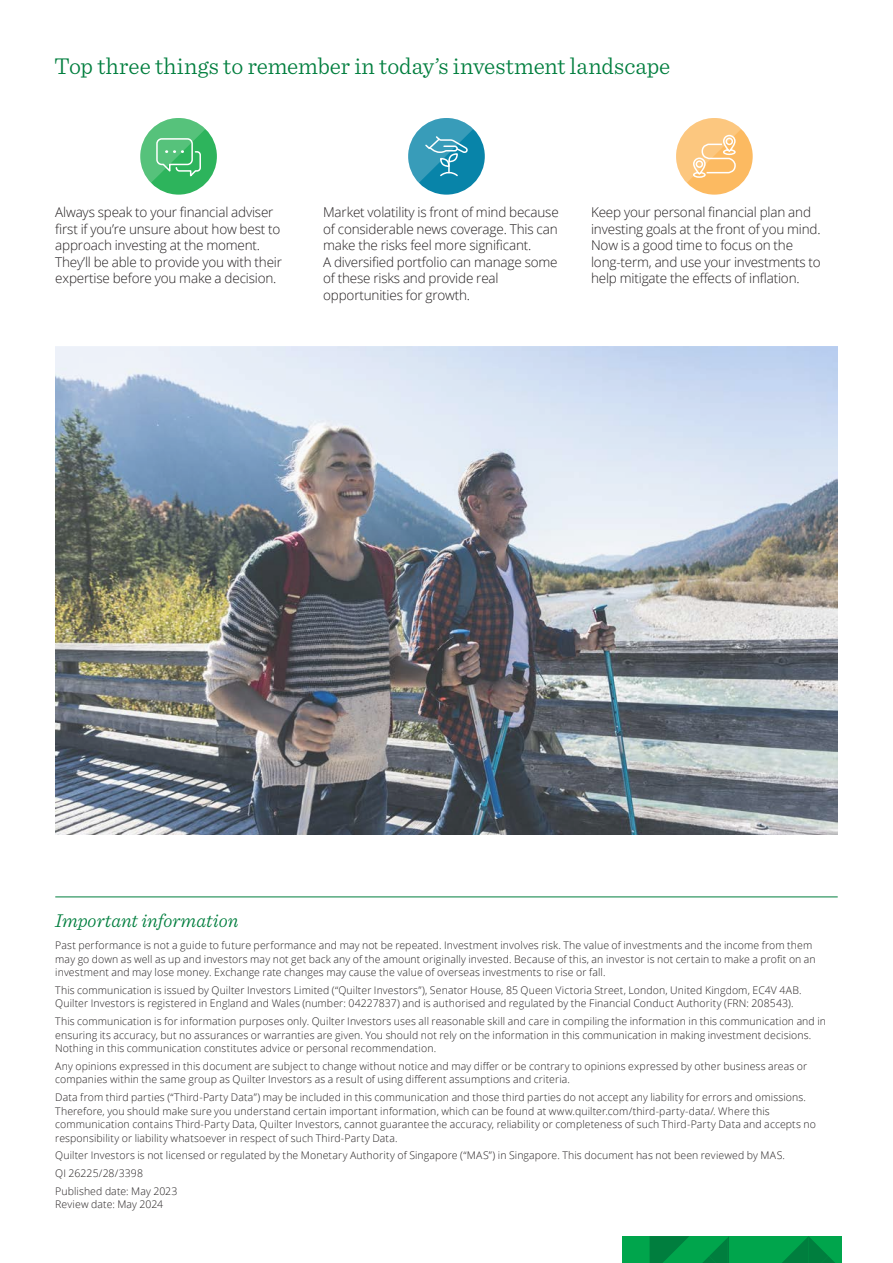
<style>
.page{position:relative;width:893px;height:1263px;background:#fff}
.page>*{position:absolute;margin:0;border:0;box-sizing:border-box;transform-origin:0 0}
.t1{font:300 24px "Sentinel";color:#007e3e}
.t2{font:italic 300 19.5px "Sentinel";color:#007e3e}
.t3{font:300 13.5px/16.5px "Open Sans";letter-spacing:-.015em;color:#231f20}
.t4{font:300 10.5px/13.5px "Open Sans";letter-spacing:.01em;color:#231f20}
</style>
<div class="page">
<svg style="left:622px;top:1236px;width:220px;height:27px;fill:#00a54c"></svg>
<div style="left:140px;top:118px;width:77px;height:77px;background:#2db45c;border-radius:50%"></div>
<svg style="left:140px;top:118px;width:65px;height:65px"></svg>
<div style="left:408px;top:118px;width:77px;height:77px;background:#0884a9;border-radius:50%"></div>
<svg style="left:408px;top:118px;width:65px;height:65px"></svg>
<div style="left:676px;top:118px;width:77px;height:77px;background:#fcba61;border-radius:50%"></div>
<svg style="left:676px;top:118px;width:65px;height:65px"></svg>
<hr style="left:55px;top:896px;width:783px;height:1px;background:#007e3e">
<img style="left:55px;top:347px;width:783px;height:487px">
<h1 class="t1" style="left:54px;top:49px;width:618px">Top three things to remember in today’s investment landscape</h1>
<p class="t3" style="left:55px;top:204px;width:228px">Always speak to your financial adviser first if you’re unsure about how best to approach investing at the moment.<br>They’ll be able to provide you with their expertise before you make a decision.</p>
<p class="t3" style="left:323px;top:204px;width:237px">Market volatility is front of mind because of considerable news coverage. This can make the risks feel more significant.<br>A diversified portfolio can manage some of these risks and provide real opportunities for growth.</p>
<p class="t3" style="left:591px;top:204px;width:231px">Keep your personal financial plan and investing goals at the front of you mind.<br>Now is a good time to focus on the long-term, and use your investments to help mitigate the effects of inflation.</p>
<h2 class="t2" style="left:55px;top:906px;width:185px">Important information</h2>
<p class="t4" style="left:55px;top:938px;width:762px">Past performance is not a guide to future performance and may not be repeated. Investment involves risk. The value of investments and the income from them may go down as well as up and investors may not get back any of the amount originally invested. Because of this, an investor is not certain to make a profit on an investment and may lose money. Exchange rate changes may cause the value of overseas investments to rise or fall.</p>
<p class="t4" style="left:55px;top:983px;width:748px">This communication is issued by Quilter Investors Limited (“Quilter Investors”), Senator House, 85 Queen Victoria Street, London, United Kingdom, EC4V 4AB.<br>Quilter Investors is registered in England and Wales (number: 04227837) and is authorised and regulated by the Financial Conduct Authority (FRN: 208543).</p>
<p class="t4" style="left:55px;top:1014px;width:772px">This communication is for information purposes only. Quilter Investors uses all reasonable skill and care in compiling the information in this communication and in ensuring its accuracy, but no assurances or warranties are given. You should not rely on the information in this communication in making investment decisions.<br>Nothing in this communication constitutes advice or personal recommendation.</p>
<p class="t4" style="left:55px;top:1059px;width:753px">Any opinions expressed in this document are subject to change without notice and may differ or be contrary to opinions expressed by other business areas or companies within the same group as Quilter Investors as a result of using different assumptions and criteria.</p>
<p class="t4" style="left:55px;top:1090px;width:762px">Data from third parties (“Third-Party Data”) may be included in this communication and those third parties do not accept any liability for errors and omissions.<br>Therefore, you should make sure you understand certain important information, which can be found at www.quilter.com/third-party-data/. Where this communication contains Third-Party Data, Quilter Investors, cannot guarantee the accuracy, reliability or completeness of such Third-Party Data and accepts no responsibility or liability whatsoever in respect of such Third-Party Data.</p>
<p class="t4" style="left:55px;top:1146px;width:731px;line-height:17.7px">Quilter Investors is not licensed or regulated by the Monetary Authority of Singapore (“MAS”) in Singapore. This document has not been reviewed by MAS.<br>QI 26225/28/3398<br>Published date: May 2023</p>
<p class="t4" style="left:55px;top:1197px;width:109px">Review date: May 2024</p>
</div>
